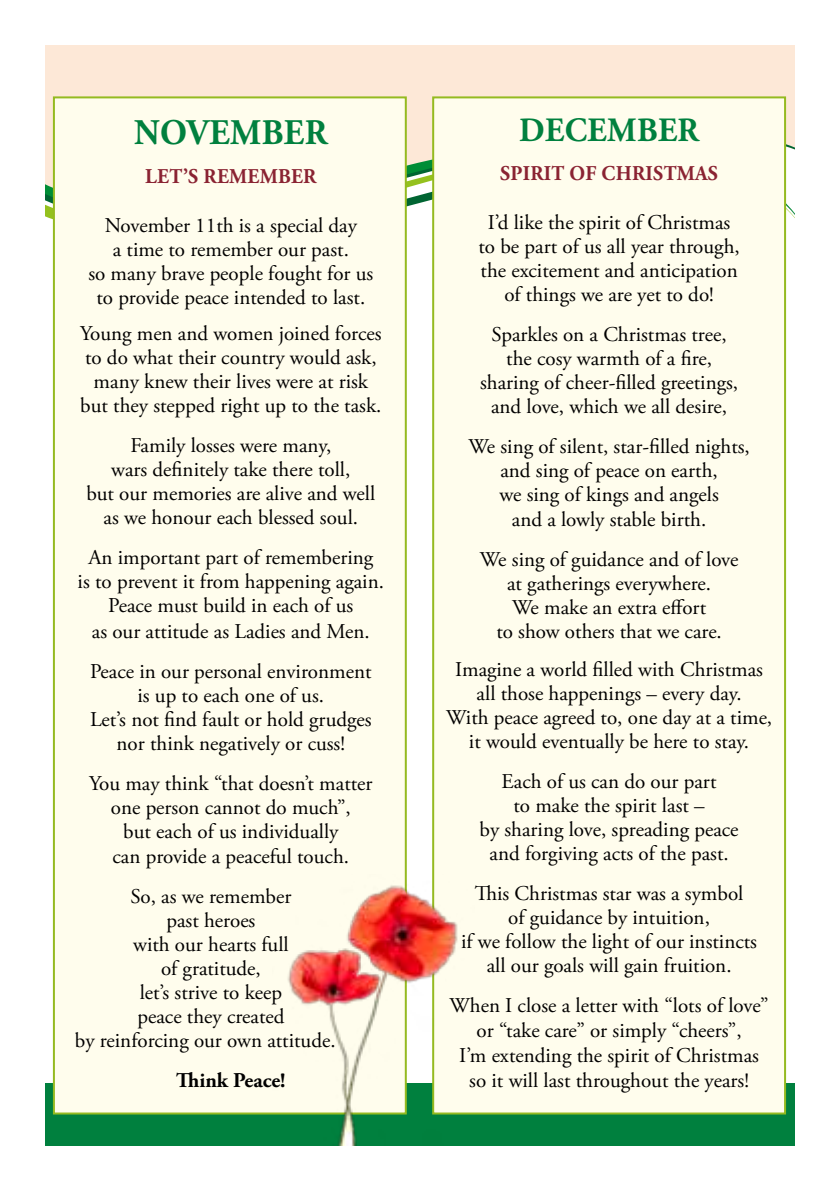
<style>
.page{position:relative;width:840px;height:1191px;background:#fff}
.page>*{position:absolute;margin:0;border:0;box-sizing:border-box;transform-origin:0 0}
.t1{font:700 36px "Adobe Garamond Pro";letter-spacing:.015em;color:#00803e;scale:.95 1}
.t2{font:700 34px "Adobe Garamond Pro";letter-spacing:.015em;color:#00803e;scale:.95 1}
.t3{font:21px/24px "Adobe Garamond Pro";color:#000;text-align:center}
.t4{font:700 21px "Adobe Garamond Pro";letter-spacing:.015em;color:#8a2332;scale:.95 1}
.t5{font:700 21px "Adobe Garamond Pro";color:#000}
</style>
<div class="page">
<div style="left:45px;top:1083px;width:749px;height:62px;background:#00803e"></div>
<div style="left:45px;top:45px;width:749px;height:238px;background:#fde8d7"></div>
<svg style="left:406px;top:126px;width:388px;height:110px"></svg>
<div style="left:53px;top:96px;width:353px;height:1018px;background:#fffded;border:2px solid #95ba20"></div>
<div style="left:432px;top:96px;width:353px;height:1018px;background:#fffded;border:2px solid #95ba20"></div>
<img style="left:272px;top:874px;width:202px;height:271px">
<h1 class="t1" style="left:134px;top:118px;width:205px">NOVEMBER</h1>
<p class="t4" style="left:145px;top:168px;width:181px">LET’S REMEMBER</p>
<p class="t3" style="left:88px;top:215px;width:286px">November 11th is a special day<br>a time to remember our past.<br>so many brave people fought for us to provide peace intended to last.</p>
<p class="t3" style="left:80px;top:323px;width:303px">Young men and women joined forces to do what their country would ask, many knew their lives were at risk but they stepped right up to the task.</p>
<p class="t3" style="left:86px;top:435px;width:290px">Family losses were many,<br>wars definitely take there toll,<br>but our memories are alive and well as we honour each blessed soul.</p>
<p class="t3" style="left:78px;top:547px;width:308px">An important part of remembering<br>is to prevent it from happening again.<br>Peace must build in each of us<br>as our attitude as Ladies and Men.</p>
<p class="t3" style="left:90px;top:661px;width:283px">Peace in our personal environment is up to each one of us.<br>Let’s not find fault or hold grudges nor think negatively or cuss!</p>
<p class="t3" style="left:89px;top:773px;width:285px">You may think “that doesn’t matter one person cannot do much”,<br>but each of us individually<br>can provide a peaceful touch.</p>
<p class="t3" style="left:75px;top:886px;width:262px">So, as we remember<br>past heroes<br>with our hearts full<br>of gratitude,<br>let’s strive to keep<br>peace they created<br>by reinforcing our own attitude.</p>
<p class="t5" style="left:176px;top:1072px;width:111px">Think Peace!</p>
<h2 class="t2" style="left:519px;top:117px;width:191px">DECEMBER</h2>
<p class="t4" style="left:500px;top:165px;width:231px">SPIRIT OF CHRISTMAS</p>
<p class="t3" style="left:478px;top:213px;width:262px">I’d like the spirit of Christmas to be part of us all year through, the excitement and anticipation of things we are yet to do!</p>
<p class="t3" style="left:480px;top:325px;width:259px">Sparkles on a Christmas tree, the cosy warmth of a fire, sharing of cheer-filled greetings, and love, which we all desire,</p>
<p class="t3" style="left:468px;top:437px;width:283px">We sing of silent, star-filled nights, and sing of peace on earth,<br>we sing of kings and angels<br>and a lowly stable birth.</p>
<p class="t3" style="left:479px;top:549px;width:260px">We sing of guidance and of love at gatherings everywhere.<br>We make an extra effort<br>to show others that we care.</p>
<p class="t3" style="left:446px;top:659px;width:327px">Imagine a world filled with Christmas all those happenings – every day.<br>With peace agreed to, one day at a time, it would eventually be here to stay.</p>
<p class="t3" style="left:479px;top:771px;width:260px">Each of us can do our part<br>to make the spirit last –<br>by sharing love, spreading peace and forgiving acts of the past.</p>
<p class="t3" style="left:461px;top:883px;width:297px">This Christmas star was a symbol<br>of guidance by intuition,<br>if we follow the light of our instincts all our goals will gain fruition.</p>
<p class="t3" style="left:449px;top:994px;width:320px;line-height:25.2px">When I close a letter with “lots of love” or “take care” or simply “cheers”,<br>I’m extending the spirit of Christmas so it will last throughout the years!</p>
</div>
